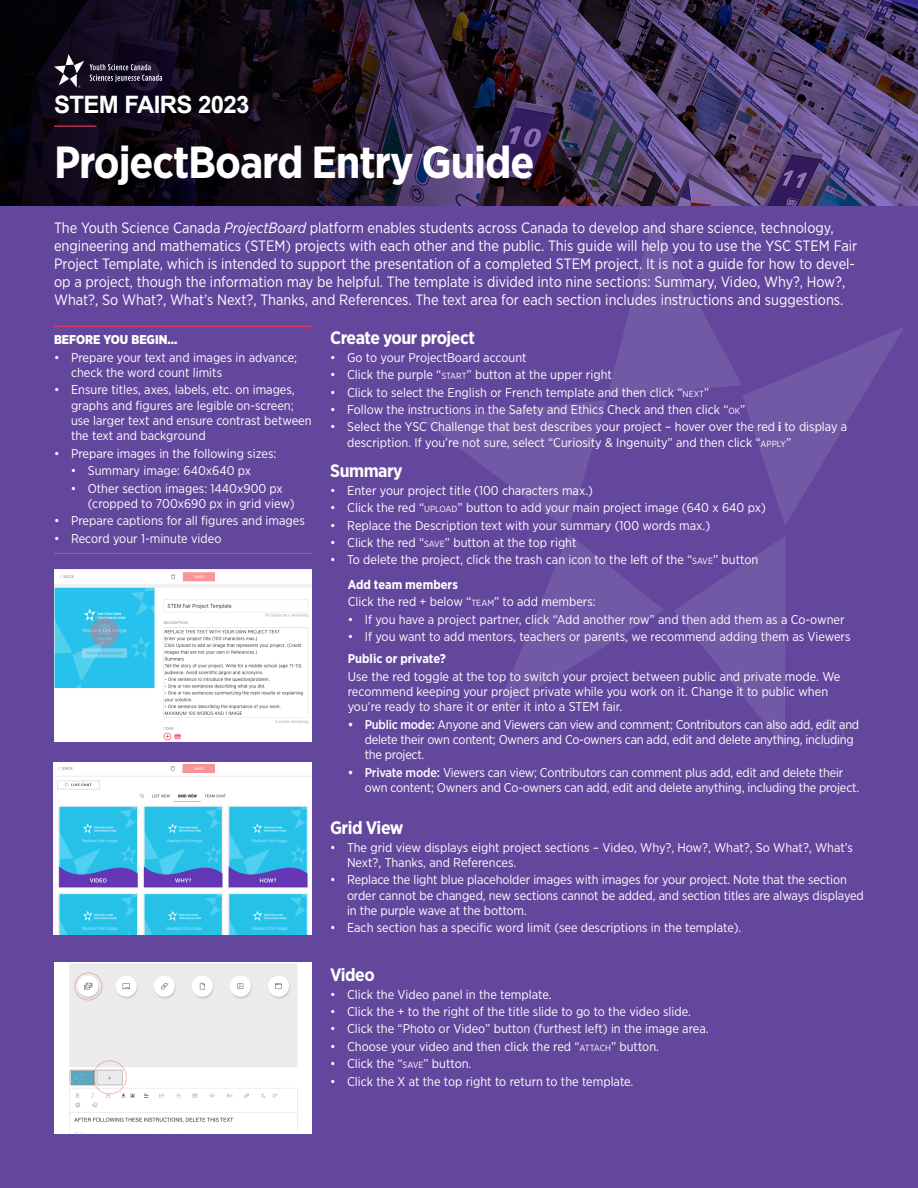
<style>
.page{position:relative;width:918px;height:1188px;background:#63479d}
.page>*{position:absolute;margin:0;border:0;box-sizing:border-box;transform-origin:0 0}
.t1{font:700 45px "Gotham Narrow";letter-spacing:-.025em;color:#fff}
.t2{font:700 24px "Arial";letter-spacing:-.025em;color:#fff}
.t3{font:700 18px "Gotham Narrow";letter-spacing:-.025em;color:#fff}
.t4{font:15px/18px "Gotham Narrow";color:#fff}
.t5{font:12.75px/15.3px "Gotham Narrow";color:#fff}
.t6{font:12.75px/15.3px "Gotham Narrow";letter-spacing:-.02em;color:#fff}
.t7{font:700 12.75px "Gotham Narrow";color:#fff}
.t8{font:900 12.75px "Gotham Narrow";color:#fff}
.s1{font-style:italic}
.s2{font-size:8.85px}
.s3{font-family:"Free Serif";font-weight:700;font-size:13.35px}
.s4{font-weight:500}
</style>
<div class="page">
<svg style="left:420px;top:220px;width:484px;height:528px"></svg>
<img style="left:54px;top:763px;width:258px;height:172px">
<img style="left:57px;top:965px;width:252px;height:166px">
<div style="left:54px;top:962px;width:258px;height:172px;border:2px solid #fff"></div>
<img style="left:54px;top:569px;width:258px;height:172px">
<img style="left:0;top:0;width:918px;height:205px">
<svg style="left:90px;top:64px;width:72px;height:18px"></svg>
<svg style="left:54px;top:54px;width:30px;height:34px"></svg>
<hr style="left:54px;top:126px;width:43px;height:1px;background:#ee3d56">
<hr style="left:54px;top:326px;width:258px;height:1px;background:#ee3d56">
<hr style="left:54px;top:553px;width:258px;height:1px;background:#ee3d56">
<p class="t2" style="left:54px;top:89px;width:197px">STEM FAIRS 2023</p>
<p class="t1" style="left:54px;top:133px;width:482px">ProjectBoard Entry Guide</p>
<p class="t4" style="left:54px;top:218px;width:805px">The Youth Science Canada <span class="s1">ProjectBoard</span> platform enables students across Canada to develop and share science, technology, engineering and mathematics (STEM) projects with each other and the public. This guide will help you to use the YSC STEM Fair Project Template, which is intended to support the presentation of a completed STEM project. It is not a guide for how to devel&shy;op a project, though the information may be helpful. The template is divided into nine sections: Summary, Video, Why?, How?, What?, So What?, What’s Next?, Thanks, and References. The text area for each section includes instructions and suggestions.</p>
<p class="t8" style="left:54px;top:331px;width:125px">BEFORE YOU BEGIN...</p>
<p class="t5" style="left:71px;top:349px;width:228px;text-indent:-17px">• Prepare your text and images in advance; check the word count limits</p>
<p class="t5" style="left:71px;top:382px;width:242px;text-indent:-17px">• Ensure titles, axes, labels, etc. on images, graphs and figures are legible on-screen; use larger text and ensure contrast between the text and background</p>
<p class="t5" style="left:54px;top:445px;width:224px">• Prepare images in the following sizes:</p>
<p class="t5" style="left:71px;top:463px;width:182px">• Summary image: 640x640 px</p>
<p class="t5" style="left:88px;top:480px;width:208px;text-indent:-17px">• Other section images: 1440x900 px (cropped to 700x690 px in grid view)</p>
<p class="t5" style="left:54px;top:513px;width:252px">• Prepare captions for all figures and images</p>
<p class="t5" style="left:54px;top:530px;width:169px">• Record your 1-minute video</p>
<p class="t3" style="left:330px;top:326px;width:146px">Create your project</p>
<p class="t5" style="left:330px;top:349px;width:198px">• Go to your ProjectBoard account</p>
<p class="t5" style="left:330px;top:367px;width:283px">• Click the purple “<span class="s2">START</span>” button at the upper right</p>
<p class="t5" style="left:330px;top:384px;width:381px">• Click to select the English or French template and then click “<span class="s2">NEXT</span>”</p>
<p class="t5" style="left:330px;top:402px;width:417px">• Follow the instructions in the Safety and Ethics Check and then click “<span class="s2">OK</span>”</p>
<p class="t5" style="left:347px;top:419px;width:502px;text-indent:-17px">• Select the YSC Challenge that best describes your project – hover over the red <span class="s3">ℹ</span> to display a description. If you’re not sure, select “Curiosity &amp; Ingenuity” and then click “<span class="s2">APPLY</span>”</p>
<p class="t3" style="left:330px;top:459px;width:74px">Summary</p>
<p class="t5" style="left:330px;top:482px;width:264px">• Enter your project title (100 characters max.)</p>
<p class="t5" style="left:330px;top:500px;width:437px">• Click the red “<span class="s2">UPLOAD</span>” button to add your main project image (640 x 640 px)</p>
<p class="t5" style="left:330px;top:517px;width:381px">• Replace the Description text with your summary (100 words max.)</p>
<p class="t5" style="left:330px;top:535px;width:248px">• Click the red “<span class="s2">SAVE</span>” button at the top right</p>
<p class="t5" style="left:330px;top:552px;width:430px">• To delete the project, click the trash can icon to the left of the “<span class="s2">SAVE</span>” button</p>
<p class="t7" style="left:348px;top:576px;width:112px">Add team members</p>
<p class="t5" style="left:348px;top:594px;width:250px">Click the red + below “<span class="s2">TEAM</span>” to add members:</p>
<p class="t5" style="left:348px;top:611px;width:498px">• If you have a project partner, click “Add another row” and then add them as a Co-owner</p>
<p class="t5" style="left:348px;top:629px;width:504px">• If you want to add mentors, teachers or parents, we recommend adding them as Viewers</p>
<p class="t7" style="left:348px;top:650px;width:100px">Public or private?</p>
<p class="t5" style="left:348px;top:668px;width:494px">Use the red toggle at the top to switch your project between public and private mode. We recommend keeping your project private while you work on it. Change it to public when you’re ready to share it or enter it into a STEM fair.</p>
<p class="t6" style="left:365px;top:716px;width:496px;text-indent:-17px"><span class="s4">• Public mode:</span> Anyone and Viewers can view and comment; Contributors can also add, edit and delete their own content; Owners and Co-owners can add, edit and delete anything, including the project.</p>
<p class="t5" style="left:365px;top:764px;width:496px;text-indent:-17px"><span class="s4">• Private mode:</span> Viewers can view; Contributors can comment plus add, edit and delete their own content; Owners and Co-owners can add, edit and delete anything, including the project.</p>
<p class="t3" style="left:330px;top:816px;width:75px">Grid View</p>
<p class="t5" style="left:347px;top:839px;width:507px;text-indent:-17px">• The grid view displays eight project sections – Video, Why?, How?, What?, So What?, What’s<br>Next?, Thanks, and References.</p>
<p class="t5" style="left:347px;top:872px;width:518px;text-indent:-17px">• Replace the light blue placeholder images with images for your project. Note that the section order cannot be changed, new sections cannot be added, and section titles are always displayed in the purple wave at the bottom.</p>
<p class="t5" style="left:330px;top:920px;width:413px">• Each section has a specific word limit (see descriptions in the template).</p>
<p class="t3" style="left:330px;top:963px;width:46px">Video</p>
<p class="t5" style="left:330px;top:986px;width:223px">• Click the Video panel in the template.</p>
<p class="t5" style="left:330px;top:1004px;width:362px">• Click the + to the right of the title slide to go to the video slide.</p>
<p class="t5" style="left:330px;top:1021px;width:380px">• Click the “Photo or Video” button (furthest left) in the image area.</p>
<p class="t5" style="left:330px;top:1038px;width:331px">• Choose your video and then click the red “<span class="s2">ATTACH</span>” button.</p>
<p class="t5" style="left:330px;top:1056px;width:143px">• Click the “<span class="s2">SAVE</span>” button.</p>
<p class="t5" style="left:330px;top:1073px;width:305px">• Click the X at the top right to return to the template.</p>
</div>
